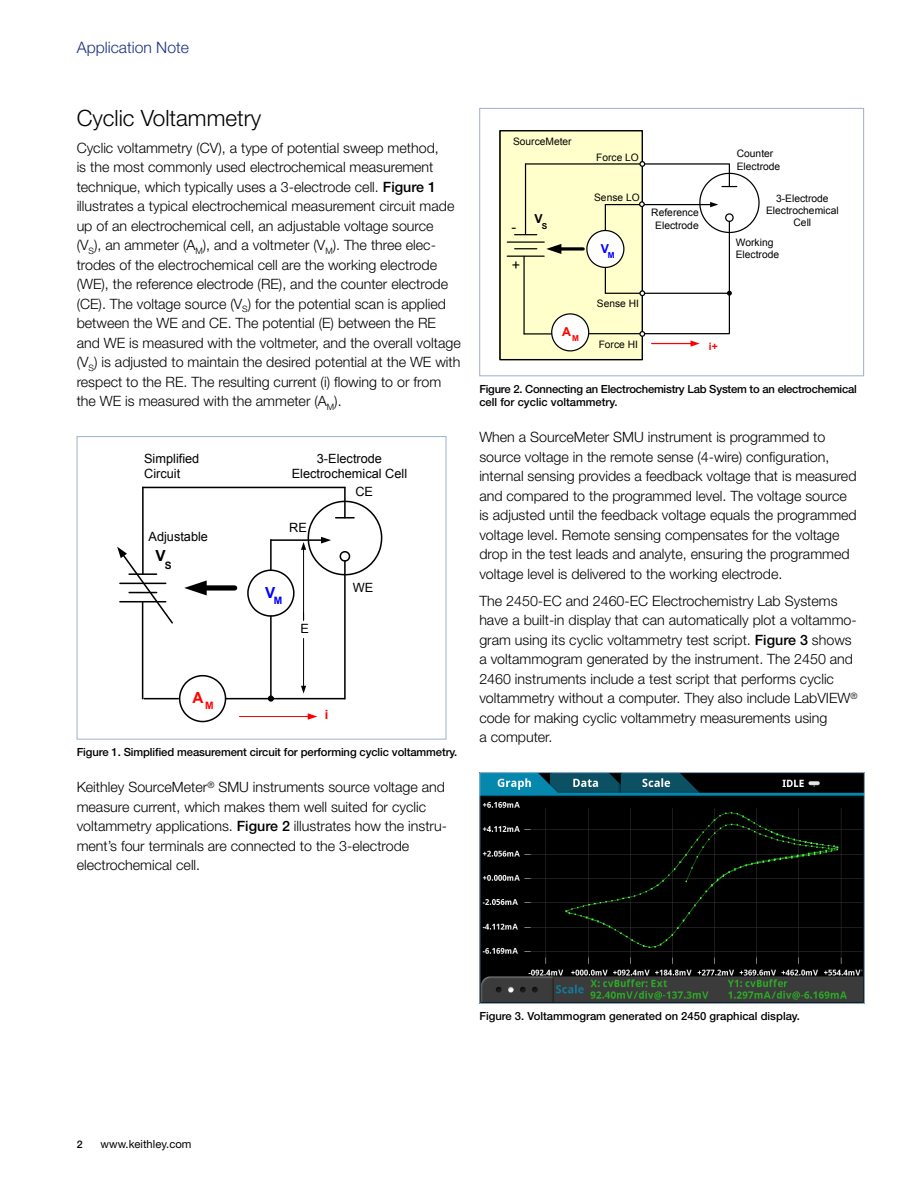
<style>
.page{position:relative;width:918px;height:1188px;background:#fff}
.page>*{position:absolute;margin:0;border:0;box-sizing:border-box;transform-origin:0 0}
.t1{font:300 22.5px "Helvetica Neue";color:#000}
.t2{font:300 15.75px "Helvetica Neue";color:#1b3281}
.t3{font:700 15.3px "Arial";color:#00f}
.t4{font:700 15.3px "Arial";color:#f00}
.t5{font:700 15.3px "Arial";color:#000}
.t6{font:14.4px "Arial";color:#000}
.t7{font:300 14.25px/19.5px "Helvetica Neue";color:#000}
.t8{font:12.75px/15.3px "Arial";color:#000;text-align:center}
.t9{font:700 12.75px "Arial";color:#f00}
.t10{font:700 12.3px "Arial";color:#00f}
.t11{font:700 12.3px "Arial";color:#f00}
.t12{font:700 12.3px "Arial";color:#000}
.t13{font:500 11.25px/13.5px "Helvetica Neue";letter-spacing:-.01em;color:#000}
.t14{font:11.25px "Helvetica Neue";color:#000}
.t15{font:500 10.5px "Helvetica Neue";color:#000}
.t16{font:10.35px/12.3px "Arial";color:#000}
.t17{font:700 10.35px "Arial";color:#f00}
.t18{font:10.2px "Arial";color:#000}
.t19{font:700 10.2px "Arial";color:#000}
.t20{font:700 8.25px "Arial";color:#000}
.s1{font-weight:500}
</style>
<div class="page">
<hr style="left:144px;top:698px;width:34px;height:1px;background:#000">
<hr style="left:344px;top:561px;width:2px;height:138px;background:#000">
<hr style="left:344px;top:487px;width:2px;height:31px;background:#000">
<hr style="left:271px;top:539px;width:51px;height:2px;background:#000">
<svg style="left:247px;top:569px;width:48px;height:48px"></svg>
<hr style="left:270px;top:540px;width:2px;height:30px;background:#000">
<hr style="left:270px;top:616px;width:2px;height:83px;background:#000">
<svg style="left:268px;top:696px;width:6px;height:6px"></svg>
<hr style="left:226px;top:698px;width:119px;height:1px;background:#000">
<svg style="left:178px;top:674px;width:49px;height:49px"></svg>
<hr style="left:142px;top:487px;width:2px;height:87px;background:#000">
<hr style="left:142px;top:602px;width:1px;height:97px;background:#000">
<svg style="left:117px;top:547px;width:56px;height:78px"></svg>
<hr style="left:143px;top:487px;width:202px;height:1px;background:#000">
<hr style="left:303px;top:549px;width:1px;height:71px;background:#000">
<svg style="left:301px;top:500px;width:82px;height:76px"></svg>
<hr style="left:303px;top:638px;width:1px;height:48px;background:#000">
<svg style="left:293px;top:686px;width:13px;height:14px"></svg>
<div style="left:205px;top:585px;width:30px;height:6px;background:#000"></div>
<svg style="left:184px;top:580px;width:23px;height:15px"></svg>
<hr style="left:239px;top:716px;width:70px;height:1px;background:#f00">
<svg style="left:308px;top:713px;width:9px;height:7px"></svg>
<div style="left:77px;top:436px;width:369px;height:304px;border:1px solid #9bb1cf"></div>
<div style="left:500px;top:131px;width:142px;height:228px;background:#ffc"></div>
<div style="left:499px;top:130px;width:144px;height:230px;border:1px solid #000"></div>
<svg style="left:551px;top:313px;width:39px;height:39px"></svg>
<hr style="left:525px;top:164px;width:1px;height:70px;background:#000">
<hr style="left:523px;top:256px;width:2px;height:78px;background:#000">
<hr style="left:526px;top:163px;width:203px;height:2px;background:#000">
<hr style="left:589px;top:333px;width:140px;height:1px;background:#000">
<hr style="left:605px;top:293px;width:124px;height:1px;background:#000">
<svg style="left:586px;top:205px;width:39px;height:88px"></svg>
<svg style="left:639px;top:290px;width:7px;height:7px"></svg>
<svg style="left:639px;top:330px;width:7px;height:8px"></svg>
<svg style="left:639px;top:160px;width:7px;height:8px"></svg>
<hr style="left:524px;top:333px;width:28px;height:2px;background:#000">
<hr style="left:507px;top:256px;width:37px;height:1px;background:#000">
<svg style="left:515px;top:234px;width:22px;height:1px"></svg>
<hr style="left:507px;top:241px;width:37px;height:2px;background:#000">
<svg style="left:515px;top:248px;width:22px;height:1px"></svg>
<svg style="left:561px;top:247px;width:22px;height:4px"></svg>
<svg style="left:546px;top:244px;width:15px;height:10px"></svg>
<hr style="left:729px;top:221px;width:1px;height:112px;background:#000">
<hr style="left:605px;top:204px;width:106px;height:1px;background:#000">
<svg style="left:698px;top:164px;width:62px;height:70px"></svg>
<svg style="left:727px;top:291px;width:5px;height:5px"></svg>
<svg style="left:639px;top:201px;width:6px;height:6px"></svg>
<hr style="left:652px;top:343px;width:39px;height:1px;background:#f00">
<svg style="left:691px;top:340px;width:9px;height:7px"></svg>
<div style="left:479px;top:108px;width:385px;height:268px;border:1px solid #9bb1cf"></div>
<img style="left:481px;top:774px;width:382px;height:228px">
<div style="left:479px;top:772px;width:386px;height:232px;border:1px solid #9bb1cf"></div>
<p class="t2" style="left:77px;top:37px;width:114px">Application Note</p>
<h1 class="t1" style="left:77px;top:104px;width:186px">Cyclic Voltammetry</h1>
<p class="t7" style="left:77px;top:138px;width:386px">Cyclic voltammetry (CV), a type of potential sweep method,<br>is the most commonly used electrochemical measurement technique, which typically uses a 3-electrode cell. <span class="s1">Figure 1 </span>illustrates a typical electrochemical measurement circuit made up of an electrochemical cell, an adjustable voltage source (V<sub>S</sub>), an ammeter (A<sub>M</sub>), and a voltmeter (V<sub>M</sub>). The three elec&shy;trodes of the electrochemical cell are the working electrode (WE), the reference electrode (RE), and the counter electrode (CE). The voltage source (V<sub>S</sub>) for the potential scan is applied between the WE and CE. The potential (E) between the RE and WE is measured with the voltmeter, and the overall voltage (V<sub>S</sub>) is adjusted to maintain the desired potential at the WE with respect to the RE. The resulting current (i) flowing to or from the WE is measured with the ammeter (A<sub>M</sub>).</p>
<p class="t8" style="left:144px;top:451px;width:57px;text-align:left">Simplified<br>Circuit</p>
<p class="t8" style="left:149px;top:528px;width:61px">Adjustable</p>
<p class="t5" style="left:155px;top:547px;width:12px">V</p>
<p class="t19" style="left:165px;top:560px;width:8px">S</p>
<p class="t8" style="left:292px;top:451px;width:117px">3-Electrode<br>Electrochemical Cell</p>
<p class="t8" style="left:289px;top:520px;width:19px">RE</p>
<p class="t8" style="left:355px;top:483px;width:19px">CE</p>
<p class="t3" style="left:265px;top:584px;width:19px">V<sub>M</sub></p>
<p class="t8" style="left:301px;top:621px;width:10px">E</p>
<p class="t8" style="left:353px;top:579px;width:22px">WE</p>
<p class="t4" style="left:193px;top:689px;width:22px">A<sub>M</sub></p>
<p class="t9" style="left:325px;top:707px;width:5px">i</p>
<p class="t13" style="left:77px;top:745px;width:382px">Figure 1. Simplified measurement circuit for performing cyclic voltammetry.</p>
<p class="t7" style="left:77px;top:777px;width:372px">Keithley SourceMeter<sup>®</sup> SMU instruments source voltage and measure current, which makes them well suited for cyclic voltammetry applications. <span class="s1">Figure 2</span> illustrates how the instru&shy;ment’s four terminals are connected to the 3-electrode electrochemical cell.</p>
<p class="t18" style="left:513px;top:136px;width:60px">SourceMeter</p>
<p class="t6" style="left:511px;top:219px;width:6px">-</p>
<p class="t6" style="left:512px;top:257px;width:10px">+</p>
<p class="t12" style="left:534px;top:212px;width:10px">V</p>
<p class="t20" style="left:542px;top:222px;width:7px">S</p>
<p class="t18" style="left:596px;top:152px;width:44px">Force LO</p>
<p class="t18" style="left:594px;top:192px;width:47px">Sense LO</p>
<p class="t10" style="left:601px;top:241px;width:15px">V<sub>M</sub></p>
<p class="t16" style="left:651px;top:207px;width:49px;text-align:center">Reference<br>Electrode</p>
<p class="t18" style="left:597px;top:298px;width:44px">Sense HI</p>
<p class="t16" style="left:737px;top:147px;width:45px">Counter<br>Electrode</p>
<p class="t16" style="left:766px;top:192px;width:74px;text-align:center">3-Electrode<br>Electrochemical<br>Cell</p>
<p class="t16" style="left:736px;top:236px;width:45px">Working<br>Electrode</p>
<p class="t11" style="left:562px;top:325px;width:18px">A<sub>M</sub></p>
<p class="t18" style="left:599px;top:339px;width:41px">Force HI</p>
<p class="t17" style="left:709px;top:340px;width:10px">i+</p>
<p class="t13" style="left:479px;top:382px;width:379px">Figure 2. Connecting an Electrochemistry Lab System to an electrochemical cell for cyclic voltammetry.</p>
<p class="t7" style="left:479px;top:427px;width:379px">When a SourceMeter SMU instrument is programmed to source voltage in the remote sense (4-wire) configuration, internal sensing provides a feedback voltage that is measured and compared to the programmed level. The voltage source is adjusted until the feedback voltage equals the programmed voltage level. Remote sensing compensates for the voltage drop in the test leads and analyte, ensuring the programmed voltage level is delivered to the working electrode.</p>
<p class="t7" style="left:479px;top:591px;width:380px">The 2450-EC and 2460-EC Electrochemistry Lab Systems have a built-in display that can automatically plot a voltammo&shy;gram using its cyclic voltammetry test script. <span class="s1">Figure 3</span> shows a voltammogram generated by the instrument. The 2450 and 2460 instruments include a test script that performs cyclic voltammetry without a computer. They also include LabVIEW<sup>® </sup>code for making cyclic voltammetry measurements using<br>a computer.</p>
<p class="t15" style="left:77px;top:1138px;width:7px">2</p>
<p class="t14" style="left:101px;top:1138px;width:92px">www.keithley.com</p>
<p class="t13" style="left:479px;top:1009px;width:322px">Figure 3. Voltammogram generated on 2450 graphical display.</p>
</div>
